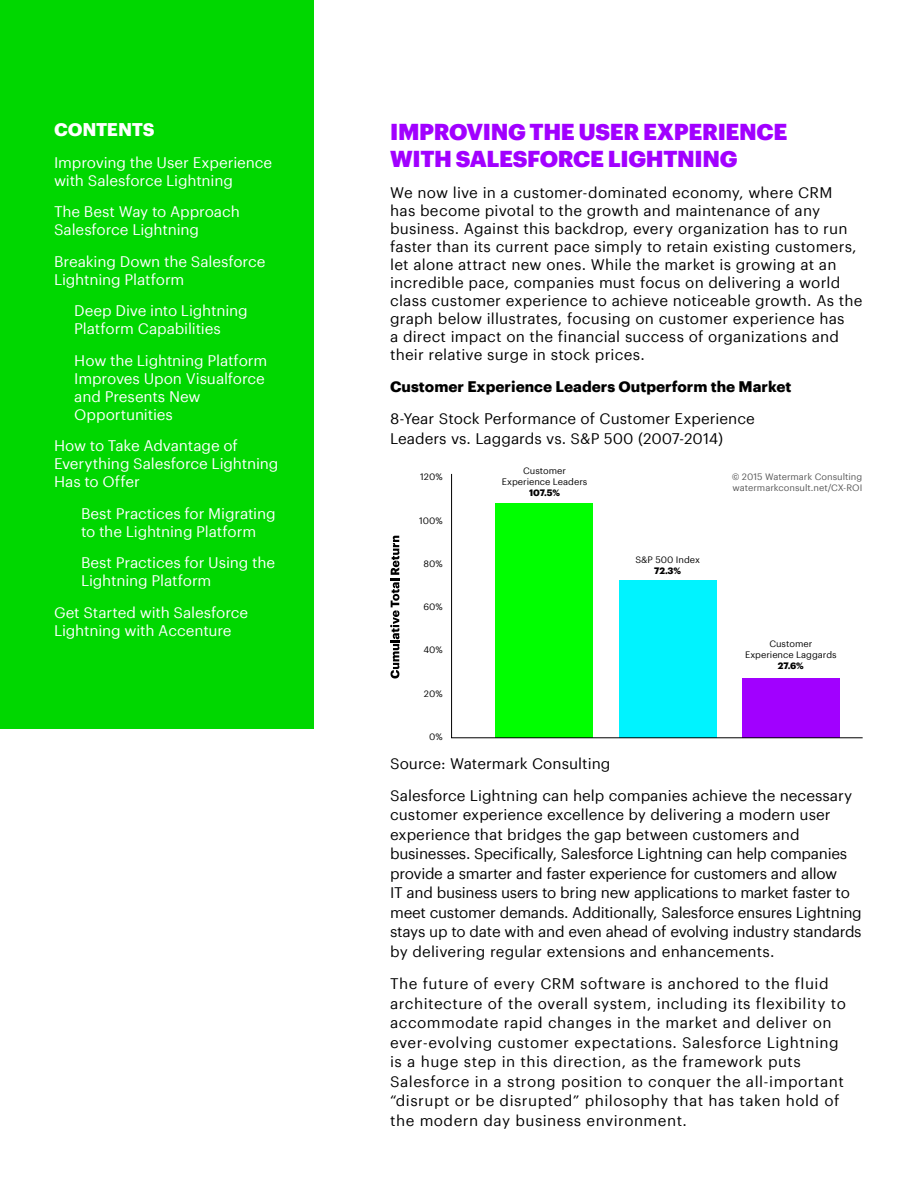
<style>
.page{position:relative;width:918px;height:1188px;background:#fff}
.page>*{position:absolute;margin:0;border:0;box-sizing:border-box;transform-origin:0 0}
.t1{font:900 22.5px/27px "Graphik";letter-spacing:-.015em;color:#a100ff}
.t2{font:700 18px "Graphik";letter-spacing:-.01em;color:#fff}
.t3{font:15px/18px "Graphik";letter-spacing:.01em;color:#000}
.t4{font:15px/18px "Graphik";letter-spacing:-.01em;color:#fff}
.t5{font:15px/19.5px "Graphik";letter-spacing:-.02em;color:#000}
.t6{font:15px/19.5px "Graphik";letter-spacing:.03em;color:#000}
.t7{font:700 15px "Graphik";color:#000}
.t8{font:9.15px/10.9px "Graphik";color:#000;text-align:center}
.t9{font:9.15px/10.9px "Graphik";color:#565656}
.t10{font:700 9.15px "Graphik";letter-spacing:-.005em;color:#000}
</style>
<div class="page">
<div style="left:0;top:0;width:313px;height:729px;background:#00d700"></div>
<svg style="left:451px;top:473px;width:412px;height:265px"></svg>
<svg style="left:390px;top:536px;width:9px;height:143px"></svg>
<p class="t2" style="left:54px;top:116px;width:102px">CONTENTS</p>
<p class="t4" style="left:54px;top:152px;width:220px">Improving the User Experience with Salesforce Lightning</p>
<p class="t4" style="left:54px;top:202px;width:187px">The Best Way to Approach<br>Salesforce Lightning</p>
<p class="t4" style="left:54px;top:251px;width:213px">Breaking Down the Salesforce<br>Lightning Platform</p>
<p class="t4" style="left:74px;top:301px;width:175px">Deep Dive into Lightning<br>Platform Capabilities</p>
<p class="t4" style="left:74px;top:350px;width:194px">How the Lightning Platform<br>Improves Upon Visualforce and Presents New<br>Opportunities</p>
<p class="t4" style="left:54px;top:436px;width:226px">How to Take Advantage of<br>Everything Salesforce Lightning<br>Has to Offer</p>
<p class="t4" style="left:81px;top:503px;width:196px">Best Practices for Migrating to the Lightning Platform</p>
<p class="t4" style="left:81px;top:553px;width:196px">Best Practices for Using the<br>Lightning Platform</p>
<p class="t4" style="left:54px;top:602px;width:196px">Get Started with Salesforce<br>Lightning with Accenture</p>
<h1 class="t1" style="left:390px;top:116px;width:399px">IMPROVING THE USER EXPERIENCE<br>WITH SALESFORCE LIGHTNING</h1>
<p class="t3" style="left:390px;top:182px;width:474px">We now live in a customer-dominated economy, where CRM<br>has become pivotal to the growth and maintenance of any business. Against this backdrop, every organization has to run faster than its current pace simply to retain existing customers, let alone attract new ones. While the market is growing at an incredible pace, companies must focus on delivering a world class customer experience to achieve noticeable growth. As the graph below illustrates, focusing on customer experience has<br>a direct impact on the financial success of organizations and their relative surge in stock prices.</p>
<p class="t7" style="left:390px;top:375px;width:403px">Customer Experience Leaders Outperform the Market</p>
<p class="t3" style="left:390px;top:408px;width:366px;line-height:19.5px">8-Year Stock Performance of Customer Experience<br>Leaders vs. Laggards vs. S&amp;P 500 (2007-2014)</p>
<p class="t8" style="left:502px;top:465px;width:87px">Customer<br>Experience Leaders</p>
<p class="t10" style="left:529px;top:486px;width:32px">107.5%</p>
<p class="t8" style="left:420px;top:471px;width:24px">120%</p>
<p class="t9" style="left:732px;top:471px;width:132px">© 2015 Watermark Consulting watermarkconsult.net/CX-ROI</p>
<p class="t8" style="left:419px;top:514px;width:25px">100%</p>
<p class="t8" style="left:424px;top:557px;width:21px">80%</p>
<p class="t8" style="left:423px;top:601px;width:21px">60%</p>
<p class="t8" style="left:423px;top:644px;width:21px">40%</p>
<p class="t8" style="left:424px;top:687px;width:20px">20%</p>
<p class="t8" style="left:429px;top:730px;width:15px">0%</p>
<p class="t8" style="left:635px;top:553px;width:66px">S&amp;P 500 Index</p>
<p class="t10" style="left:654px;top:563px;width:28px">72.3%</p>
<p class="t8" style="left:745px;top:638px;width:93px">Customer<br>Experience Laggards</p>
<p class="t10" style="left:778px;top:659px;width:28px">27.6%</p>
<p class="t3" style="left:390px;top:746px;width:464px;line-height:32.2px">Source: Watermark Consulting<br>Salesforce Lightning can help companies achieve the necessary</p>
<p class="t5" style="left:390px;top:804px;width:473px">customer experience excellence by delivering a modern user experience that bridges the gap between customers and businesses. Specifically, Salesforce Lightning can help companies provide a smarter and faster experience for customers and allow<br>IT and business users to bring new applications to market faster to meet customer demands. Additionally, Salesforce ensures Lightning stays up to date with and even ahead of evolving industry standards by delivering regular extensions and enhancements.</p>
<p class="t6" style="left:390px;top:973px;width:457px">The future of every CRM software is anchored to the fluid architecture of the overall system, including its flexibility to accommodate rapid changes in the market and deliver on ever-evolving customer expectations. Salesforce Lightning is a huge step in this direction, as the framework puts Salesforce in a strong position to conquer the all-important “disrupt or be disrupted” philosophy that has taken hold of the modern day business environment.</p>
</div>
